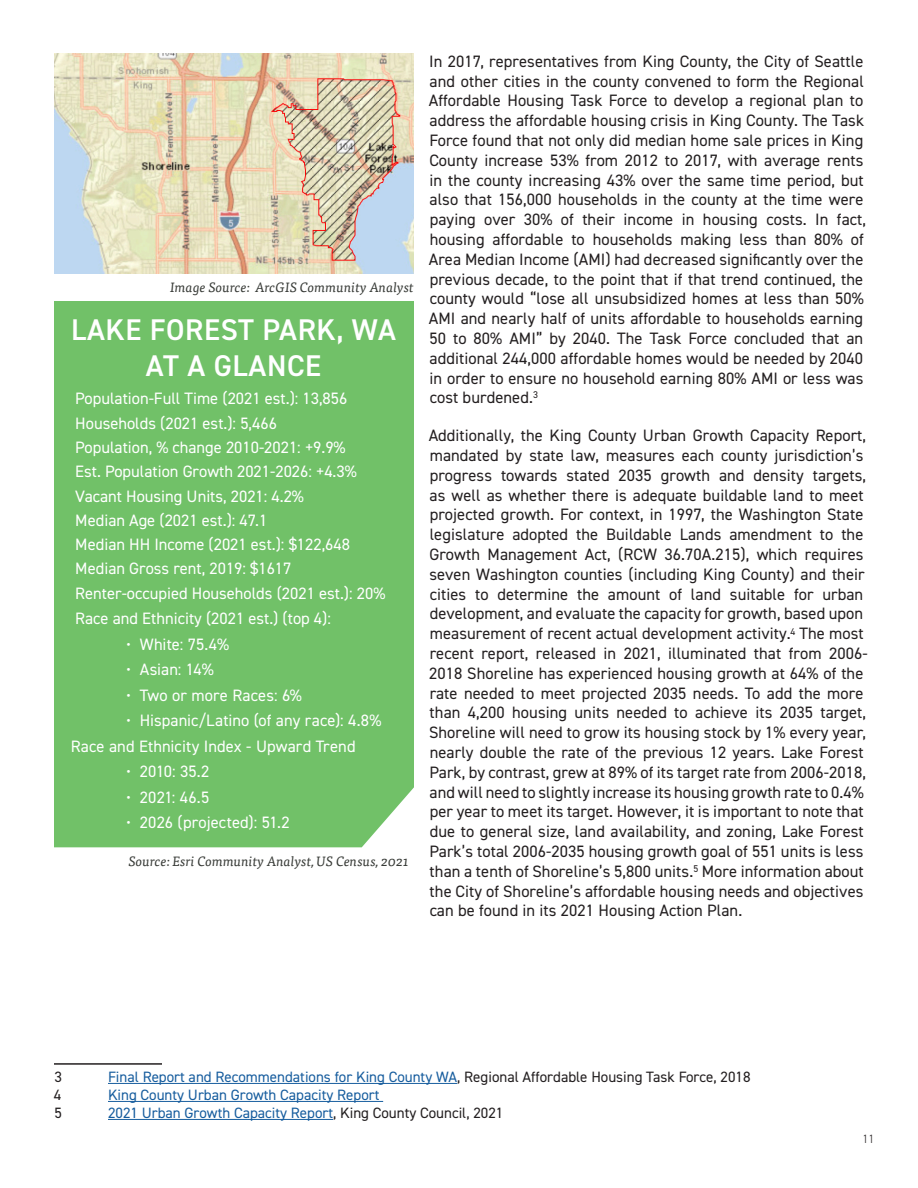
<style>
.page{position:relative;width:918px;height:1188px;background:#fff}
.page>*{position:absolute;margin:0;border:0;box-sizing:border-box;transform-origin:0 0}
.t1{font:600 30px "DIN2014";letter-spacing:.02em;color:#fff}
.StandardBody{font:16.5px/19.8px "DIN2014";letter-spacing:.005em;color:#231f20}
.Bulleted_List{font:16.5px "DIN2014";color:#fff}
.t2{font:15px "DIN2014";color:#175d9e}
.t3{font:15px "DIN2014";color:#231f20}
.StandardBody-2{font:italic 13.5px "Tisa Pro";letter-spacing:.005em;color:#373a36}
.t4{font:300 12px "DIN2014";color:#231f20}
.StandardBody-3{font:9.75px "DIN2014";color:#231f20}
.s1{color:#231f20}
</style>
<div class="page">
<hr style="left:54px;top:1063px;width:108px;height:2px;background:#231f20">
<hr style="left:108px;top:1083px;width:349px;height:1px;background:#175d9e">
<hr style="left:108px;top:1101px;width:275px;height:1px;background:#175d9e">
<hr style="left:108px;top:1119px;width:225px;height:1px;background:#175d9e">
<div style="left:54px;top:301px;width:360px;height:546px;background:#71c168"></div>
<img style="left:54px;top:54px;width:360px;height:219px">
<p class="StandardBody-2" style="left:170px;top:278px;width:245px">Image Source: ArcGIS Community Analyst</p>
<p class="t1" style="left:71px;top:310px;width:326px">LAKE FOREST PARK, WA</p>
<p class="t1" style="left:146px;top:346px;width:177px">AT A GLANCE</p>
<p class="Bulleted_List" style="left:75px;top:388px;width:274px">Population-Full Time (2021 est.): 13,856</p>
<p class="Bulleted_List" style="left:75px;top:413px;width:203px">Households (2021 est.): 5,466</p>
<p class="Bulleted_List" style="left:75px;top:437px;width:272px">Population, % change 2010-2021: +9.9%</p>
<p class="Bulleted_List" style="left:75px;top:461px;width:283px">Est. Population Growth 2021-2026: +4.3%</p>
<p class="Bulleted_List" style="left:75px;top:486px;width:230px">Vacant Housing Units, 2021: 4.2%</p>
<p class="Bulleted_List" style="left:75px;top:510px;width:194px">Median Age (2021 est.): 47.1</p>
<p class="Bulleted_List" style="left:75px;top:534px;width:276px">Median HH Income (2021 est.): $122,648</p>
<p class="Bulleted_List" style="left:75px;top:558px;width:218px">Median Gross rent, 2019: $1617</p>
<p class="Bulleted_List" style="left:75px;top:583px;width:311px">Renter-occupied Households (2021 est.): 20%</p>
<p class="Bulleted_List" style="left:75px;top:608px;width:257px">Race and Ethnicity (2021 est.) (top 4):</p>
<p class="Bulleted_List" style="left:126px;top:634px;width:104px">• White: 75.4%</p>
<p class="Bulleted_List" style="left:126px;top:659px;width:89px">• Asian: 14%</p>
<p class="Bulleted_List" style="left:126px;top:685px;width:177px">• Two or more Races: 6%</p>
<p class="Bulleted_List" style="left:126px;top:710px;width:257px">• Hispanic/Latino (of any race): 4.8%</p>
<p class="Bulleted_List" style="left:71px;top:736px;width:286px">Race and Ethnicity Index - Upward Trend</p>
<p class="Bulleted_List" style="left:126px;top:761px;width:85px">• 2010: 35.2</p>
<p class="Bulleted_List" style="left:126px;top:787px;width:84px">• 2021: 46.5</p>
<p class="Bulleted_List" style="left:126px;top:812px;width:165px">• 2026 (projected): 51.2</p>
<p class="StandardBody-2" style="left:128px;top:852px;width:282px">Source: Esri Community Analyst, US Census, 2021</p>
<p class="StandardBody" style="left:429px;top:51px;width:439px">In 2017, representatives from King County, the City of Seattle and other cities in the county convened to form the Regional Affordable Housing Task Force to develop a regional plan to address the affordable housing crisis in King County. The Task Force found that not only did median home sale prices in King County increase 53% from 2012 to 2017, with average rents in the county increasing 43% over the same time period, but also that 156,000 households in the county at the time were paying over 30% of their income in housing costs. In fact, housing affordable to households making less than 80% of Area Median Income (AMI) had decreased significantly over the previous decade, to the point that if that trend continued, the county would “lose all unsubsidized homes at less than 50% AMI and nearly half of units affordable to households earning 50 to 80% AMI” by 2040. The Task Force concluded that an additional 244,000 affordable homes would be needed by 2040 in order to ensure no household earning 80% AMI or less was cost burdened.<sup>1</sup></p>
<p class="StandardBody" style="left:429px;top:425px;width:440px">Additionally, the King County Urban Growth Capacity Report, mandated by state law, measures each county jurisdiction’s progress towards stated 2035 growth and density targets, as well as whether there is adequate buildable land to meet projected growth. For context, in 1997, the Washington State legislature adopted the Buildable Lands amendment to the Growth Management Act, (RCW 36.70A.215), which requires seven Washington counties (including King County) and their cities to determine the amount of land suitable for urban development, and evaluate the capacity for growth, based upon measurement of recent actual development activity.<sup>2</sup> The most recent report, released in 2021, illuminated that from 2006- 2018 Shoreline has experienced housing growth at 64% of the rate needed to meet projected 2035 needs. To add the more than 4,200 housing units needed to achieve its 2035 target, Shoreline will need to grow its housing stock by 1% every year, nearly double the rate of the previous 12 years. Lake Forest Park, by contrast, grew at 89% of its target rate from 2006-2018, and will need to slightly increase its housing growth rate to 0.4% per year to meet its target. However, it is important to note that due to general size, land availability, and zoning, Lake Forest Park’s total 2006-2035 housing growth goal of 551 units is less than a tenth of Shoreline’s 5,800 units.<sup>3</sup> More information about the City of Shoreline’s affordable housing needs and objectives can be found in its 2021 Housing Action Plan.</p>
<p class="StandardBody-3" style="left:533px;top:388px;width:6px">3</p>
<p class="StandardBody-3" style="left:791px;top:625px;width:6px">4</p>
<p class="StandardBody-3" style="left:693px;top:863px;width:6px">5</p>
<p class="t3" style="left:54px;top:1067px;width:9px">3</p>
<p class="t2" style="left:108px;top:1067px;width:644px">Final Report and Recommendations for King County WA<span class="s1">, Regional Affordable Housing Task Force, 2018</span></p>
<p class="t3" style="left:54px;top:1085px;width:9px">4</p>
<p class="t2" style="left:108px;top:1085px;width:273px">King County Urban Growth Capacity Report</p>
<p class="t3" style="left:55px;top:1103px;width:9px">5</p>
<p class="t2" style="left:108px;top:1103px;width:397px">2021 Urban Growth Capacity Report<span class="s1">, King County Council, 2021</span></p>
<p class="t4" style="left:863px;top:1132px;width:13px">11</p>
</div>
